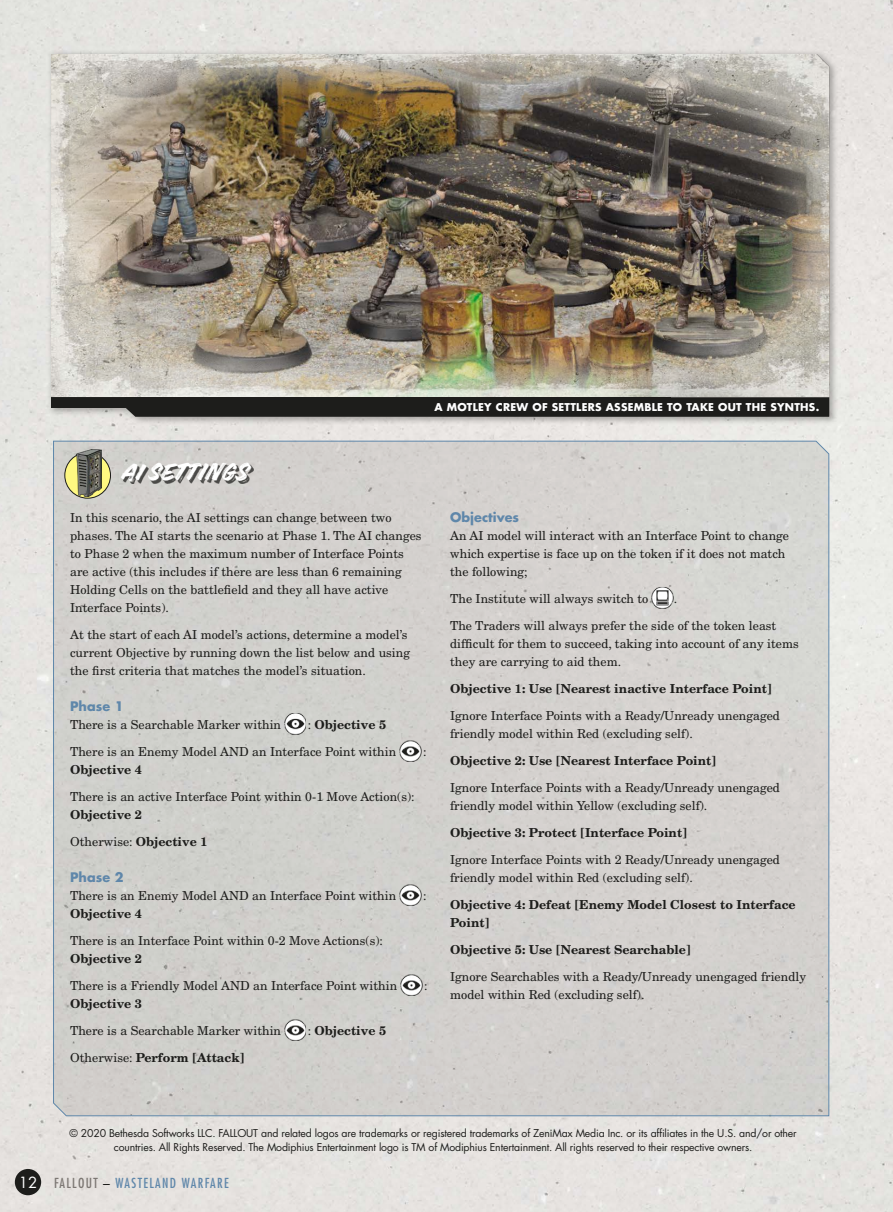
<style>
.page{position:relative;width:893px;height:1212px;background:#fff}
.page>*{position:absolute;margin:0;border:0;box-sizing:border-box;transform-origin:0 0}
.t1{font:28.5px "Handelson Two";letter-spacing:.01em;color:#fff}
.t2{font:condensed 13.5px "Futura Std";letter-spacing:.1em;color:#5f87aa}
.t3{font:700 12.9px "Futura Std";color:#5f87aa}
.t4{font:12.3px/18px "New Century Schlbk LT Std";color:#1d1d1b}
.t5{font:700 12.3px/27px "New Century Schlbk LT Std";color:#1d1d1b}
.t6{font:10.5px/13.5px "Futura Std";letter-spacing:-.015em;color:#1d1d1b;text-align:center}
.t7{font:700 10.5px "Futura Std";letter-spacing:.025em;color:#fff}
.s1{font-weight:700}
.s2{font-weight:400}
.s3{font-stretch:normal;font-size:15px;color:#fff}
.s4{color:#7c7773}
.s5{color:#1d1d1b}
</style>
<div class="page">
<img style="left:0;top:0;width:893px;height:1212px">
<div style="left:53px;top:440px;width:777px;height:676px;background:#d2d1cd"></div>
<svg style="left:65px;top:452px;width:46px;height:46px"></svg>
<div style="left:64px;top:452px;width:47px;height:47px;border:1px solid #1d1d1b;border-radius:50%"></div>
<img style="left:76px;top:450px;width:26px;height:46px">
<div style="left:15px;top:1169px;width:26px;height:26px;background:#1d1d1b;border-radius:50%"></div>
<div style="left:47px;top:50px;width:791px;height:375px;background:#1d1d1b;opacity:.3"></div>
<img style="left:51px;top:54px;width:778px;height:343px">
<div style="left:51px;top:397px;width:619px;height:11px;background:#1d1d1b"></div>
<div style="left:125px;top:397px;width:704px;height:20px;background:#1d1d1b"></div>
<img style="left:285px;top:713px;width:21px;height:21px">
<img style="left:400px;top:740px;width:21px;height:21px">
<img style="left:400px;top:884px;width:21px;height:21px">
<img style="left:401px;top:974px;width:21px;height:21px">
<img style="left:285px;top:1019px;width:21px;height:21px">
<img style="left:652px;top:587px;width:21px;height:21px">
<div style="left:123px;top:465px;width:130px;height:19px;background:#1d1d1b;opacity:.75"></div>
<h1 class="t1" style="left:121px;top:456px;width:128px">AI SETTINGS</h1>
<p class="t7" style="left:434px;top:400px;width:386px">A MOTLEY CREW OF SETTLERS ASSEMBLE TO TAKE OUT THE SYNTHS.</p>
<p class="t4" style="left:70px;top:509px;width:353px">In this scenario, the AI settings can change between two phases. The AI starts the scenario at Phase 1. The AI changes to Phase 2 when the maximum number of Interface Points are active (this includes if there are less than 6 remaining Holding Cells on the battlefield and they all have active Interface Points).</p>
<p class="t4" style="left:70px;top:626px;width:341px">At the start of each AI model’s actions, determine a model’s current Objective by running down the list below and using the first criteria that matches the model’s situation.</p>
<p class="t3" style="left:70px;top:698px;width:55px">Phase 1</p>
<p class="t4" style="left:70px;top:716px;width:213px">There is a Searchable Marker within</p>
<p class="t4" style="left:70px;top:711px;width:328px;line-height:27px;text-indent:238px">: <span class="s1">Objective 5<br></span>There is an Enemy Model AND an Interface Point within</p>
<p class="t4" style="left:423px;top:743px;width:5px">:</p>
<p class="t5" style="left:70px;top:756px;width:73px">Objective 4</p>
<p class="t4" style="left:70px;top:788px;width:346px">There is an active Interface Point within 0-1 Move Action(s):</p>
<p class="t5" style="left:70px;top:801px;width:139px">Objective 2<br><span class="s2">Otherwise:</span> Objective 1</p>
<p class="t3" style="left:70px;top:869px;width:55px">Phase 2</p>
<p class="t4" style="left:70px;top:887px;width:328px">There is an Enemy Model AND an Interface Point within</p>
<p class="t4" style="left:423px;top:887px;width:5px">:</p>
<p class="t5" style="left:70px;top:900px;width:73px">Objective 4</p>
<p class="t4" style="left:70px;top:932px;width:314px">There is an Interface Point within 0-2 Move Actions(s):</p>
<p class="t5" style="left:70px;top:945px;width:73px">Objective 2</p>
<p class="t4" style="left:70px;top:977px;width:329px">There is a Friendly Model AND an Interface Point within</p>
<p class="t4" style="left:424px;top:977px;width:5px">:</p>
<p class="t5" style="left:70px;top:990px;width:73px">Objective 3</p>
<p class="t4" style="left:70px;top:1022px;width:213px">There is a Searchable Marker within</p>
<p class="t5" style="left:308px;top:1017px;width:80px"><span class="s2">:</span> Objective 5</p>
<p class="t5" style="left:70px;top:1044px;width:176px"><span class="s2">Otherwise:</span> Perform [Attack]</p>
<p class="t3" style="left:450px;top:509px;width:70px">Objectives</p>
<p class="t4" style="left:450px;top:527px;width:340px">An AI model will interact with an Interface Point to change which expertise is face up on the token if it does not match the following;</p>
<p class="t4" style="left:450px;top:590px;width:200px">The Institute will always switch to</p>
<p class="t4" style="left:450px;top:585px;width:328px;line-height:27px;text-indent:224px">.<br>The Traders will always prefer the side of the token least</p>
<p class="t4" style="left:450px;top:635px;width:350px">difficult for them to succeed, taking into account of any items they are carrying to aid them.</p>
<p class="t5" style="left:450px;top:675px;width:323px">Objective 1: Use [Nearest inactive Interface Point]</p>
<p class="t4" style="left:450px;top:707px;width:331px">Ignore Interface Points with a Ready/Unready unengaged friendly model within Red (excluding self).</p>
<p class="t5" style="left:450px;top:747px;width:268px">Objective 2: Use [Nearest Interface Point]</p>
<p class="t4" style="left:450px;top:779px;width:331px">Ignore Interface Points with a Ready/Unready unengaged friendly model within Yellow (excluding self).</p>
<p class="t5" style="left:450px;top:819px;width:238px">Objective 3: Protect [Interface Point]</p>
<p class="t4" style="left:450px;top:851px;width:331px">Ignore Interface Points with 2 Ready/Unready unengaged friendly model within Red (excluding self).</p>
<p class="t5" style="left:450px;top:896px;width:347px;line-height:18px">Objective 4: Defeat [Enemy Model Closest to Interface<br>Point]</p>
<p class="t5" style="left:450px;top:936px;width:242px">Objective 5: Use [Nearest Searchable]</p>
<p class="t4" style="left:450px;top:968px;width:357px">Ignore Searchables with a Ready/Unready unengaged friendly model within Red (excluding self).</p>
<p class="t6" style="left:69px;top:1127px;width:729px">© 2020 Bethesda Softworks LLC. FALLOUT and related logos are trademarks or registered trademarks of ZeniMax Media Inc. or its affiliates in the U.S. and/or other countries. All Rights Reserved. The Modiphius Entertainment logo is TM of Modiphius Entertainment. All rights reserved to their respective owners.</p>
<p class="t2" style="left:19px;top:1174px;width:211px"><span class="s3">12</span> <span class="s4">FALLOUT</span> <span class="s5">–</span> WASTELAND WARFARE</p>
</div>
